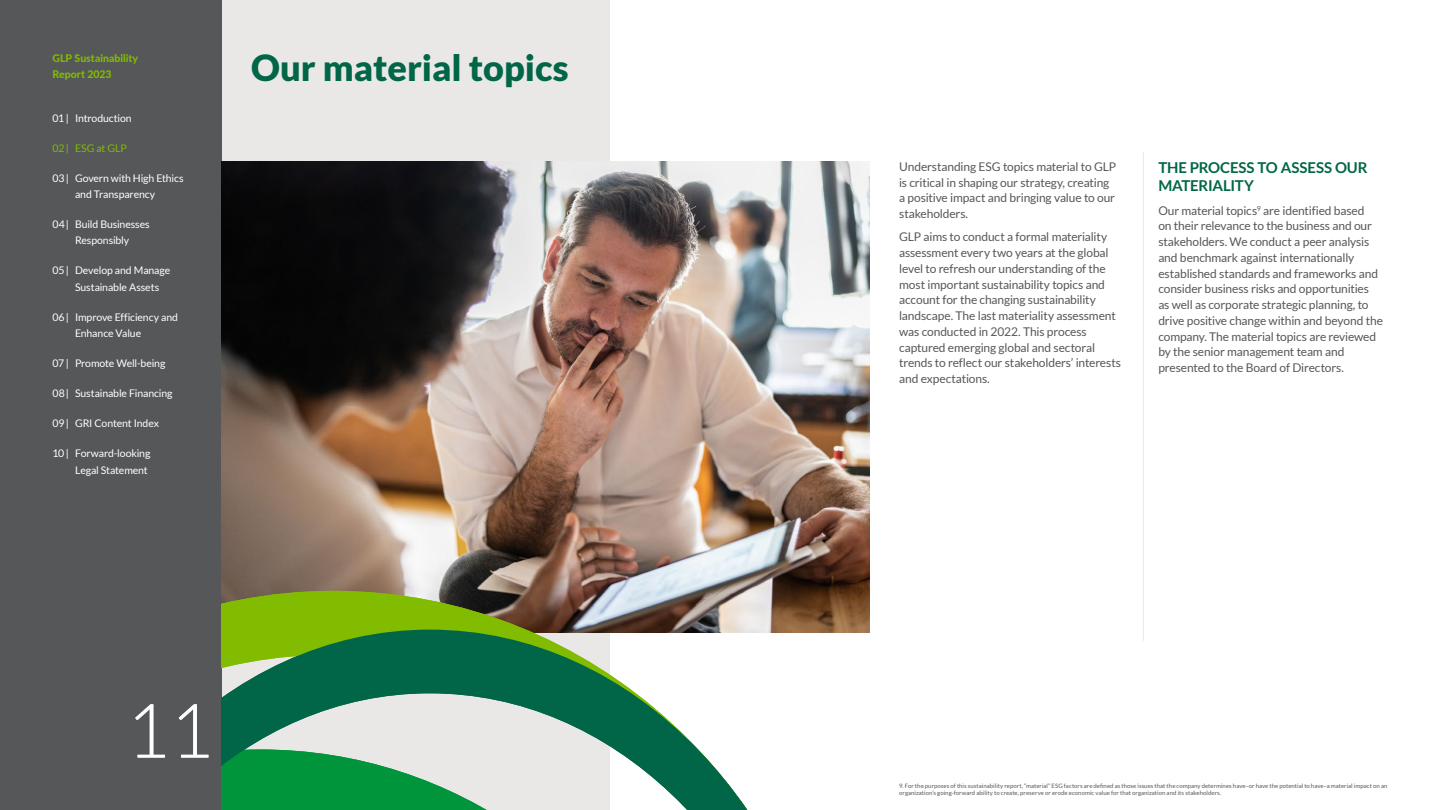
<style>
.page{position:relative;width:1440px;height:810px;background:#fff}
.page>*{position:absolute;margin:0;border:0;box-sizing:border-box;transform-origin:0 0}
.t1{font:300 75px "Lato";color:#fff}
.t2{font:900 36px "Lato";color:#006647}
.t3{font:700 15px/18px "Lato";letter-spacing:-.01em;color:#006647}
.t4{font:12px/15.8px "Lato";letter-spacing:-.01em;color:#555759}
.t5{font:10.5px/16.5px "Lato";letter-spacing:-.01em;color:#fff;text-align:center}
.t6{font:800 10.5px/16.5px "Lato";color:#82bc00}
.t7{font:10.5px "Lato";letter-spacing:-.005em;color:#82bc00}
.t8{font:6px/7.5px "Lato";letter-spacing:.005em;color:#555759}
</style>
<div class="page">
<div style="left:0;top:0;width:610px;height:810px;background:#e9e8e7"></div>
<div style="left:0;top:0;width:221px;height:810px;background:#555759"></div>
<img style="left:221px;top:161px;width:648px;height:472px">
<svg style="left:221px;top:591px;width:547px;height:39px;background:#829340"></svg>
<svg style="left:221px;top:630px;width:547px;height:180px"></svg>
<hr style="left:1143px;top:152px;width:1px;height:489px;background:#e9e8e7">
<p class="t6" style="left:52px;top:49px;width:87px">GLP Sustainability<br>Report 2023</p>
<p class="t5" style="left:52px;top:109px;width:81px">01 | Introduction</p>
<p class="t7" style="left:52px;top:142px;width:76px">02| ESG at GLP</p>
<p class="t5" style="left:52px;top:169px;width:133px">03| Govern with High Ethics and Transparency</p>
<p class="t5" style="left:52px;top:216px;width:99px">04| Build Businesses<br>Responsibly</p>
<p class="t5" style="left:75px;top:262px;width:97px;text-align:left;text-indent:-23px">05| Develop and Manage<br>Sustainable Assets</p>
<p class="t5" style="left:75px;top:309px;width:105px;text-align:left;text-indent:-23px">06| Improve Efficiency and<br>Enhance Value</p>
<p class="t5" style="left:53px;top:355px;width:114px">07 | Promote Well-being</p>
<p class="t5" style="left:53px;top:385px;width:122px">08| Sustainable Financing</p>
<p class="t5" style="left:53px;top:415px;width:108px">09| GRI Content Index</p>
<p class="t5" style="left:53px;top:445px;width:99px;text-align:right">10 | Forward-looking<br>Legal Statement</p>
<h2 class="t2" style="left:251px;top:47px;width:319px">Our material topics</h2>
<h1 class="t1" style="left:126px;top:690px;width:88px">11</h1>
<p class="t4" style="left:899px;top:159px;width:219px">Understanding ESG topics material to GLP is critical in shaping our strategy, creating a positive impact and bringing value to our stakeholders.</p>
<p class="t4" style="left:899px;top:229px;width:223px">GLP aims to conduct a formal materiality assessment every two years at the global level to refresh our understanding of the most important sustainability topics and account for the changing sustainability landscape. The last materiality assessment was conducted in 2022. This process captured emerging global and sectoral trends to reflect our stakeholders’ interests and expectations.</p>
<p class="t3" style="left:1158px;top:159px;width:211px">THE PROCESS TO ASSESS OUR<br>MATERIALITY</p>
<p class="t4" style="left:1158px;top:202px;width:226px">Our material topics<sup>9</sup> are identified based<br>on their relevance to the business and our stakeholders. We conduct a peer analysis and benchmark against internationally established standards and frameworks and consider business risks and opportunities as well as corporate strategic planning, to drive positive change within and beyond the company. The material topics are reviewed by the senior management team and presented to the Board of Directors.</p>
<p class="t8" style="left:899px;top:782px;width:490px">9. For the purposes of this sustainability report, “material” ESG factors are defined as those issues that the company determines have–or have the potential to have–a material impact on an organization’s going-forward ability to create, preserve or erode economic value for that organization and its stakeholders.</p>
</div>
